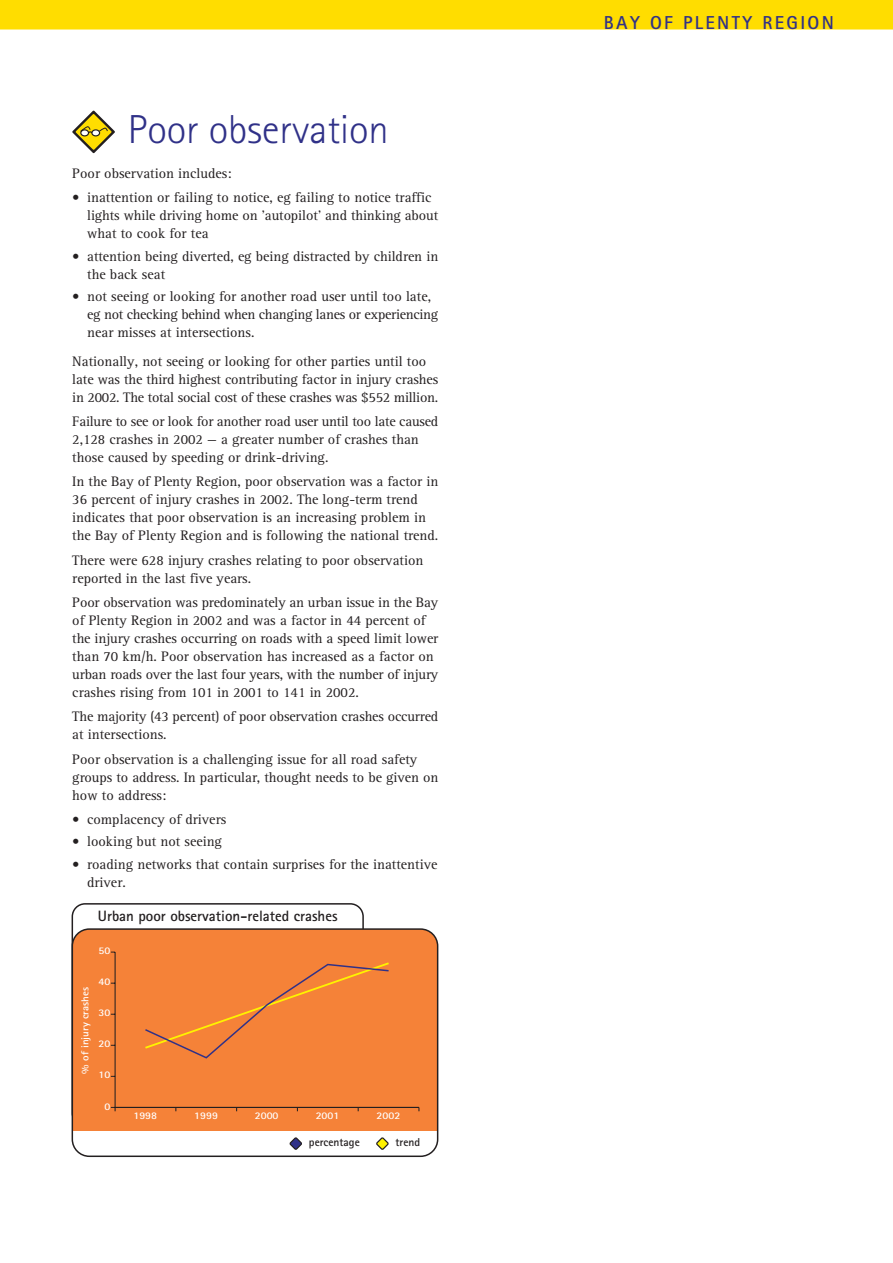
<style>
.page{position:relative;width:893px;height:1263px;background:#fff}
.page>*{position:absolute;margin:0;border:0;box-sizing:border-box;transform-origin:0 0}
.t1{font:40.5px "Rotis Sans Serif Light NZT";color:#303188}
.t2{font:18.75px "Rotis Sans Serif Bold NZT";letter-spacing:.125em;color:#303188}
.t3{font:15px "Rotis Sans Serif Bold NZT";color:#231f20}
.t4{font:14.25px/18px "Rotis Serif NZT";color:#231f20}
.t5{font:11.55px "Rotis Sans Serif Bold NZT";color:#231f20}
.t6{font:10.2px "Rotis Sans Serif Bold NZT";color:#fff;scale:1.09 1}
</style>
<div class="page">
<div style="left:0;top:0;width:892px;height:30px;background:#fd0"></div>
<div style="left:72px;top:929px;width:365px;height:227px;background:#f58238;border-radius:17px"></div>
<div style="left:72px;top:1131px;width:365px;height:25px;background:#fff"></div>
<div style="left:72px;top:928px;width:366px;height:229px;border:2px solid #231f20;border-radius:17px"></div>
<svg style="left:289px;top:1137px;width:13px;height:13px"></svg>
<svg style="left:376px;top:1137px;width:13px;height:13px"></svg>
<hr style="left:115px;top:1107px;width:304px;height:1px;background:#231f20">
<hr style="left:115px;top:952px;width:1px;height:155px;background:#231f20">
<svg style="left:145px;top:962px;width:244px;height:97px"></svg>
<svg style="left:72px;top:111px;width:43px;height:42px"></svg>
<svg style="left:76px;top:114px;width:36px;height:36px"></svg>
<svg style="left:79px;top:125px;width:29px;height:10px"></svg>
<h1 class="t1" style="left:128px;top:114px;width:262px">Poor observation</h1>
<p class="t4" style="left:72px;top:165px;width:161px">Poor observation includes:</p>
<p class="t4" style="left:87px;top:190px;width:352px;text-indent:-15px">• inattention or failing to notice, eg failing to notice traffic lights while driving home on 'autopilot' and thinking about what to cook for tea</p>
<p class="t4" style="left:87px;top:248px;width:352px;text-indent:-15px">• attention being diverted, eg being distracted by children in the back seat</p>
<p class="t4" style="left:87px;top:288px;width:352px;text-indent:-15px">• not seeing or looking for another road user until too late, eg not checking behind when changing lanes or experiencing near misses at intersections.</p>
<p class="t4" style="left:72px;top:353px;width:367px">Nationally, not seeing or looking for other parties until too late was the third highest contributing factor in injury crashes in 2002. The total social cost of these crashes was $552 million.</p>
<p class="t4" style="left:72px;top:413px;width:367px">Failure to see or look for another road user until too late caused<br>2,128 crashes in 2002 — a greater number of crashes than those caused by speeding or drink-driving.</p>
<p class="t4" style="left:72px;top:474px;width:367px">In the Bay of Plenty Region, poor observation was a factor in 36 percent of injury crashes in 2002. The long-term trend indicates that poor observation is an increasing problem in the Bay of Plenty Region and is following the national trend.</p>
<p class="t4" style="left:72px;top:552px;width:352px">There were 628 injury crashes relating to poor observation reported in the last five years.</p>
<p class="t4" style="left:72px;top:594px;width:367px">Poor observation was predominately an urban issue in the Bay of Plenty Region in 2002 and was a factor in 44 percent of the injury crashes occurring on roads with a speed limit lower than 70 km/h. Poor observation has increased as a factor on urban roads over the last four years, with the number of injury crashes rising from 101 in 2001 to 141 in 2002.</p>
<p class="t4" style="left:72px;top:709px;width:367px">The majority (43 percent) of poor observation crashes occurred at intersections.</p>
<p class="t4" style="left:72px;top:751px;width:367px">Poor observation is a challenging issue for all road safety groups to address. In particular, thought needs to be given on how to address:</p>
<p class="t4" style="left:72px;top:812px;width:155px">• complacency of drivers</p>
<p class="t4" style="left:72px;top:834px;width:151px">• looking but not seeing</p>
<p class="t4" style="left:87px;top:856px;width:352px;text-indent:-15px">• roading networks that contain surprises for the inattentive driver.</p>
<p class="t3" style="left:98px;top:911px;width:241px">Urban poor observation-related crashes</p>
<p class="t6" style="left:98px;top:947px;width:12px">50</p>
<p class="t6" style="left:81px;top:1074px;width:81px;rotate:-90deg">% of injury crashes</p>
<p class="t6" style="left:98px;top:978px;width:12px">40</p>
<p class="t6" style="left:98px;top:1009px;width:12px">30</p>
<p class="t6" style="left:98px;top:1040px;width:12px">20</p>
<p class="t6" style="left:98px;top:1071px;width:12px">10</p>
<p class="t6" style="left:104px;top:1102px;width:7px">0</p>
<p class="t6" style="left:133px;top:1111px;width:23px">1998</p>
<p class="t6" style="left:194px;top:1111px;width:23px">1999</p>
<p class="t6" style="left:255px;top:1111px;width:23px">2000</p>
<p class="t6" style="left:316px;top:1111px;width:23px">2001</p>
<p class="t6" style="left:376px;top:1111px;width:23px">2002</p>
<p class="t5" style="left:309px;top:1138px;width:52px">percentage</p>
<p class="t5" style="left:395px;top:1138px;width:26px">trend</p>
<h2 class="t2" style="left:603px;top:16px;width:231px">BAY OF PLENTY REGION</h2>
</div>
